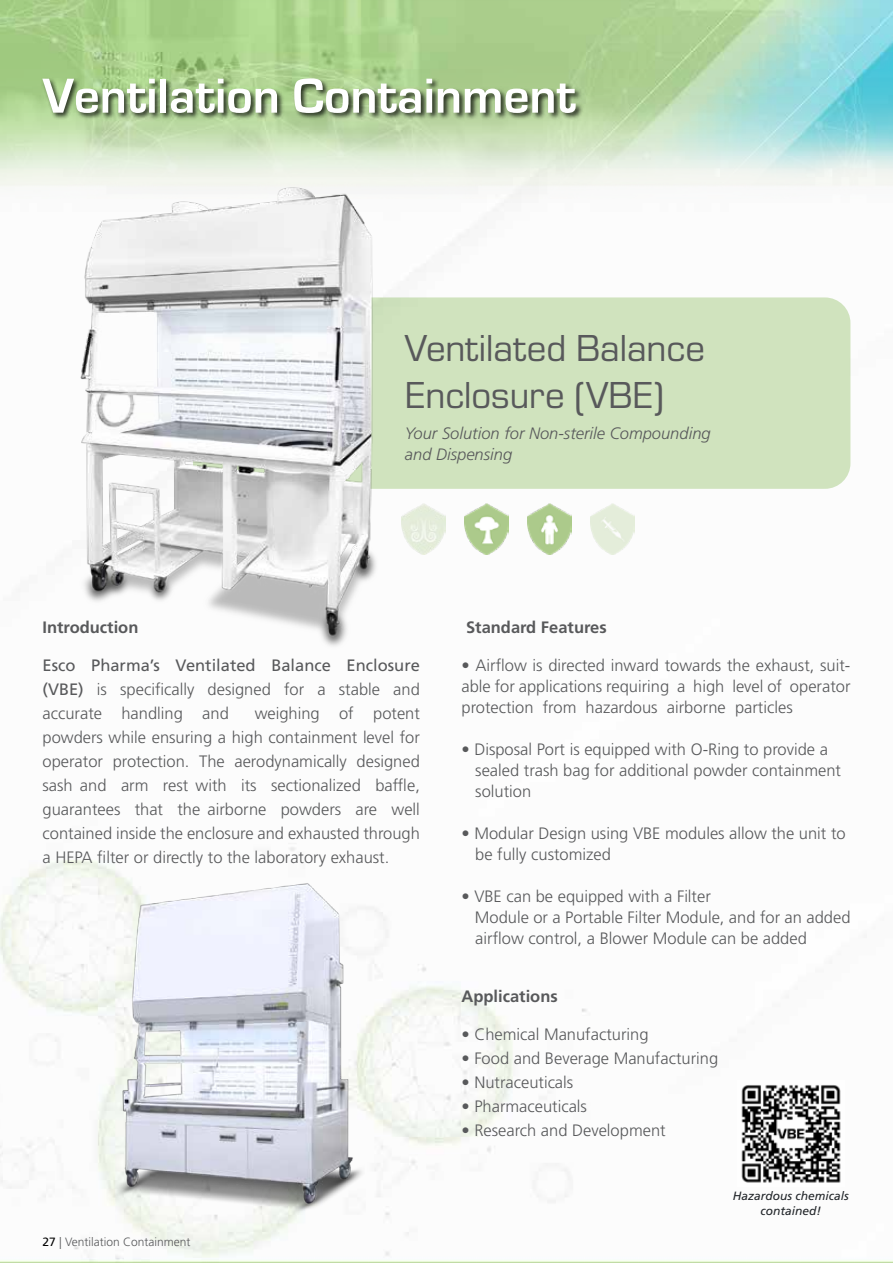
<style>
.page{position:relative;width:893px;height:1263px;background:#fff}
.page>*{position:absolute;margin:0;border:0;box-sizing:border-box;transform-origin:0 0}
.t1{font:700 51px "Eurostile";color:#fff}
.t2{font:39px/46.8px "Eurostile";color:#58595b}
.t3{font:300 16.5px/24px "Frutiger LT Std";color:#58595b;text-align:justify}
.t4{font:italic 300 16.5px/21px "Frutiger LT Std";color:#58595b}
.t5{font:700 16.5px "Frutiger LT Std";color:#58595b}
.t6{font:italic 12px/15px "Frutiger LT Std";color:#212529;text-align:center}
.t7{font:300 12px "Frutiger LT Std";color:#58595b}
.s1{font-weight:400}
.s2{font-weight:400;color:#000}
</style>
<div class="page">
<img style="left:0;top:209px;width:893px;height:1054px">
<img style="left:0;top:0;width:893px;height:206px">
<div style="left:473px;top:297px;width:377px;height:192px;background:#d0e3be"></div>
<img style="left:0;top:171px;width:473px;height:481px">
<img style="left:738px;top:1080px;width:106px;height:106px">
<img style="left:401px;top:504px;width:45px;height:51px">
<img style="left:464px;top:504px;width:45px;height:51px">
<img style="left:527px;top:504px;width:45px;height:51px">
<img style="left:590px;top:504px;width:44px;height:51px">
<div style="left:41px;top:78px;width:542px;height:42px;background:#000;opacity:.75"></div>
<img style="left:110px;top:867px;width:255px;height:354px">
<h1 class="t1" style="left:43px;top:68px;width:535px">Ventilation Containment</h1>
<h2 class="t2" style="left:405px;top:323px;width:302px">Ventilated Balance<br>Enclosure (VBE)</h2>
<p class="t4" style="left:405px;top:423px;width:307px">Your Solution for Non-sterile Compounding and Dispensing</p>
<p class="t5" style="left:43px;top:617px;width:97px">Introduction</p>
<p class="t5" style="left:466px;top:617px;width:142px">Standard Features</p>
<p class="t3" style="left:43px;top:653px;width:379px"><span class="s1">Esco Pharma’s Ventilated Balance Enclosure (VBE)</span> is specifically designed for a stable and accurate handling and</p>
<p class="t3" style="left:43px;top:701px;width:379px;text-indent:212px">weighing of potent powders while ensuring a high containment level for operator protection. The aerodynamically designed sash and arm rest with its sectionalized baffle, guarantees that the airborne powders are well contained inside the enclosure and exhausted through a HEPA filter or directly to the laboratory exhaust.</p>
<p class="t7" style="left:43px;top:1235px;width:150px"><span class="s2">27</span> | Ventilation Containment</p>
<p class="t3" style="left:461px;top:655px;width:390px;line-height:21px">• Airflow is directed inward towards the exhaust, suit&shy;able for applications requiring a high level of operator protection from hazardous airborne particles</p>
<p class="t3" style="left:475px;top:739px;width:367px;line-height:21px;text-align:left;text-indent:-14px">• Disposal Port is equipped with O-Ring to provide a sealed trash bag for additional powder containment solution</p>
<p class="t3" style="left:475px;top:823px;width:372px;line-height:21px;text-indent:-14px">• Modular Design using VBE modules allow the unit to be fully customized</p>
<p class="t3" style="left:475px;top:886px;width:377px;line-height:21px;text-align:left;text-indent:-13px">• VBE can be equipped with a Filter<br>Module or a Portable Filter Module, and for an added airflow control, a Blower Module can be added</p>
<p class="t5" style="left:461px;top:986px;width:98px">Applications</p>
<p class="t3" style="left:461px;top:1022px;width:189px">• Chemical Manufacturing</p>
<p class="t3" style="left:461px;top:1046px;width:258px">• Food and Beverage Manufacturing</p>
<p class="t3" style="left:461px;top:1070px;width:113px">• Nutraceuticals</p>
<p class="t3" style="left:461px;top:1094px;width:127px">• Pharmaceuticals</p>
<p class="t3" style="left:461px;top:1118px;width:206px">• Research and Development</p>
<p class="t6" style="left:733px;top:1189px;width:118px">Hazardous chemicals contained!</p>
</div>
